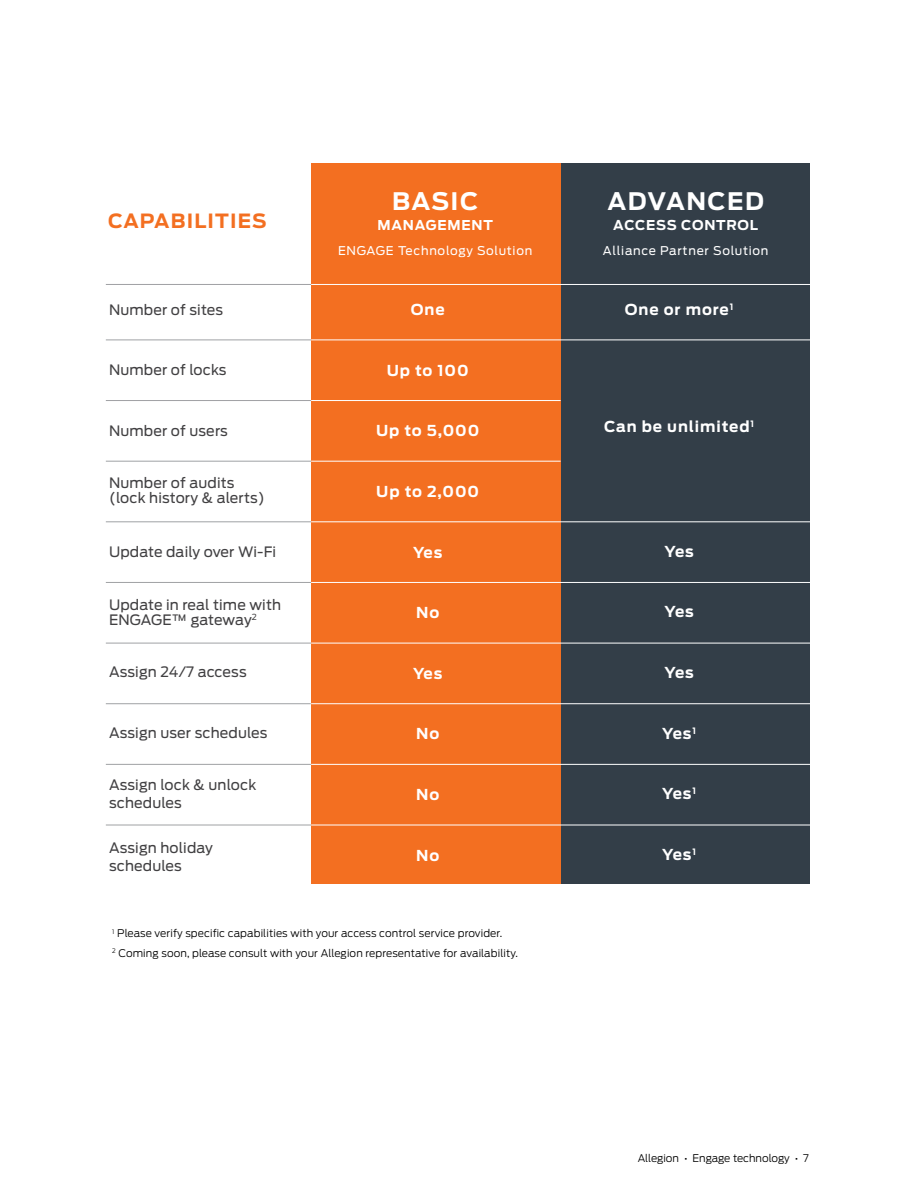
<style>
.page{position:relative;width:918px;height:1188px;background:#fff}
.page>*{position:absolute;margin:0;border:0;box-sizing:border-box;transform-origin:0 0}
.t1{font:700 24px "Antenna";letter-spacing:.06em;color:#fff}
.t2{font:700 19.5px "Antenna";letter-spacing:.06em;color:#f36f21}
.t3{font:700 15px "Antenna";letter-spacing:.06em;color:#fff}
.t4{font:14.25px/15px "Antenna";letter-spacing:.01em;color:#414042}
.t5{font:700 13.5px "Antenna";letter-spacing:.06em;color:#fff}
.t6{font:12px "Antenna";letter-spacing:.06em;color:#fff}
.t7{font:300 10.5px/19.5px "Antenna";letter-spacing:.01em;color:#000}
</style>
<div class="page">
<hr style="left:106px;top:340px;width:205px;height:1px;background:#9fa1a4">
<hr style="left:106px;top:284px;width:205px;height:1px;background:#9fa1a4">
<hr style="left:106px;top:400px;width:205px;height:1px;background:#9fa1a4">
<hr style="left:106px;top:461px;width:205px;height:1px;background:#9fa1a4">
<hr style="left:106px;top:522px;width:205px;height:1px;background:#9fa1a4">
<hr style="left:106px;top:582px;width:205px;height:1px;background:#9fa1a4">
<hr style="left:106px;top:643px;width:205px;height:1px;background:#9fa1a4">
<hr style="left:106px;top:703px;width:205px;height:1px;background:#9fa1a4">
<hr style="left:106px;top:764px;width:205px;height:1px;background:#9fa1a4">
<hr style="left:106px;top:825px;width:205px;height:1px;background:#9fa1a4">
<div style="left:560px;top:163px;width:250px;height:721px;background:#333e48"></div>
<div style="left:311px;top:163px;width:250px;height:721px;background:#f36f21"></div>
<hr style="left:311px;top:340px;width:509px;height:1px;background:#fff">
<hr style="left:311px;top:284px;width:509px;height:1px;background:#fff">
<hr style="left:311px;top:400px;width:250px;height:1px;background:#fff">
<hr style="left:311px;top:461px;width:250px;height:1px;background:#fff">
<hr style="left:311px;top:521px;width:509px;height:1px;background:#fff">
<hr style="left:311px;top:582px;width:509px;height:1px;background:#fff">
<hr style="left:311px;top:643px;width:509px;height:1px;background:#fff">
<hr style="left:311px;top:703px;width:509px;height:1px;background:#fff">
<hr style="left:311px;top:764px;width:509px;height:1px;background:#fff">
<hr style="left:311px;top:825px;width:509px;height:1px;background:#fff">
<h2 class="t2" style="left:108px;top:209px;width:157px">Capabilities</h2>
<h1 class="t1" style="left:392px;top:187px;width:88px">Basic</h1>
<p class="t5" style="left:377px;top:217px;width:117px">Management</p>
<p class="t6" style="left:338px;top:244px;width:196px">ENGAGE Technology Solution</p>
<p class="t4" style="left:109px;top:302px;width:116px">Number of sites</p>
<p class="t3" style="left:411px;top:301px;width:35px">One</p>
<p class="t4" style="left:109px;top:363px;width:119px">Number of locks</p>
<p class="t3" style="left:387px;top:361px;width:83px">Up to 100</p>
<p class="t4" style="left:109px;top:423px;width:120px">Number of users</p>
<p class="t3" style="left:376px;top:422px;width:105px">Up to 5,000</p>
<p class="t4" style="left:109px;top:476px;width:157px">Number of audits (lock history &amp; alerts)</p>
<p class="t3" style="left:376px;top:483px;width:104px">Up to 2,000</p>
<p class="t4" style="left:109px;top:545px;width:169px">Update daily over Wi-Fi</p>
<p class="t4" style="left:109px;top:597px;width:174px">Update in real time with<br>ENGAGE™ gateway<sup>2</sup></p>
<p class="t4" style="left:109px;top:665px;width:139px">Assign 24/7 access</p>
<p class="t3" style="left:413px;top:543px;width:31px">Yes</p>
<p class="t3" style="left:416px;top:604px;width:25px">No</p>
<p class="t3" style="left:413px;top:664px;width:31px">Yes</p>
<p class="t4" style="left:109px;top:725px;width:160px">Assign user schedules</p>
<p class="t4" style="left:109px;top:776px;width:149px;line-height:18px">Assign lock &amp; unlock schedules</p>
<p class="t4" style="left:109px;top:839px;width:105px;line-height:18px">Assign holiday schedules</p>
<p class="t3" style="left:416px;top:725px;width:25px">No</p>
<p class="t3" style="left:416px;top:786px;width:25px">No</p>
<p class="t3" style="left:416px;top:846px;width:25px">No</p>
<p class="t7" style="left:112px;top:924px;width:407px"><sup>1</sup> Please verify specific capabilities with your access control service provider.<br><sup>2</sup> Coming soon, please consult with your Allegion representative for availability.</p>
<h1 class="t1" style="left:607px;top:187px;width:158px">Advanced</h1>
<p class="t5" style="left:613px;top:217px;width:143px">Access Control</p>
<p class="t6" style="left:603px;top:244px;width:167px">Alliance Partner Solution</p>
<p class="t3" style="left:625px;top:301px;width:110px">One or more<sup>1</sup></p>
<p class="t3" style="left:604px;top:418px;width:151px">Can be unlimited<sup>1</sup></p>
<p class="t3" style="left:665px;top:542px;width:31px">Yes</p>
<p class="t3" style="left:665px;top:603px;width:31px">Yes</p>
<p class="t3" style="left:665px;top:663px;width:31px">Yes</p>
<p class="t3" style="left:662px;top:724px;width:35px">Yes<sup>1</sup></p>
<p class="t3" style="left:662px;top:785px;width:35px">Yes<sup>1</sup></p>
<p class="t3" style="left:662px;top:845px;width:35px">Yes<sup>1</sup></p>
<p class="t7" style="left:638px;top:1148px;width:173px">Allegion • Engage technology • 7</p>
</div>
